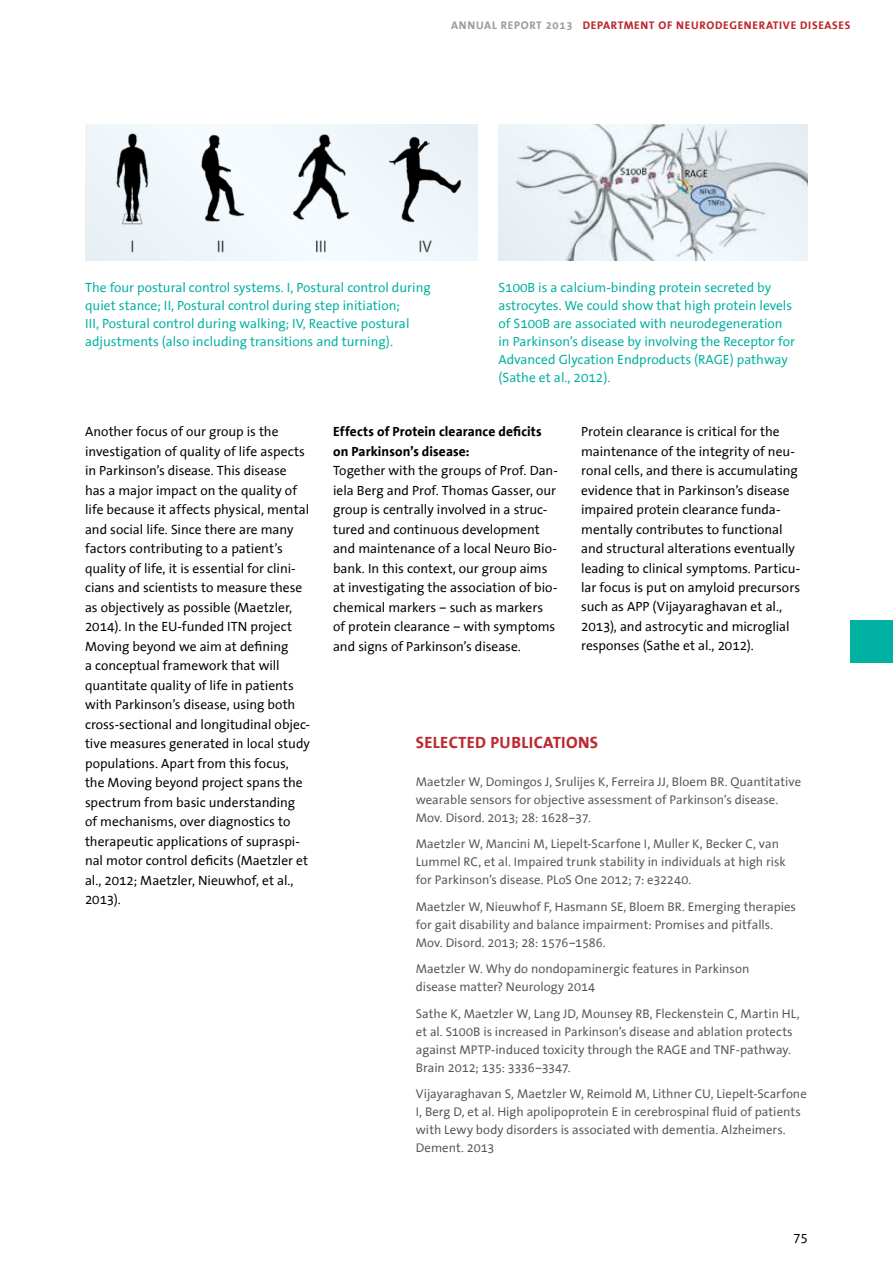
<style>
.page{position:relative;width:893px;height:1263px;background:#fff}
.page>*{position:absolute;margin:0;border:0;box-sizing:border-box;transform-origin:0 0}
.t1{font:700 16.5px "The Sans Office";letter-spacing:.02em;color:#bc292e}
.t2{font:13.5px/19.5px "The Sans Office";color:#000}
.t3{font:13.5px/18px "The Sans Office";color:#00b0a0}
.t4{font:700 13.5px/19.5px "The Sans Office";letter-spacing:.005em;color:#000}
.t5{font:12.75px/18px "The Sans Office";color:#565656}
.t6{font:700 11.25px "The Sans Office";letter-spacing:.06em;color:#bc292e}
.s1{color:#9c9d9d}
</style>
<div class="page">
<img style="left:498px;top:124px;width:310px;height:137px">
<div style="left:85px;top:124px;width:392px;height:137px;background:#edf4f9"></div>
<img style="left:116px;top:133px;width:346px;height:120px">
<div style="left:850px;top:620px;width:43px;height:43px;background:#00b0a0"></div>
<p class="t6" style="left:451px;top:20px;width:401px"><span class="s1">ANNUAL REPORT 2013</span> DEPARTMENT OF NEURODEGENERATIVE DISEASES</p>
<p class="t3" style="left:85px;top:279px;width:347px">The four postural control systems. I, Postural control during quiet stance; II, Postural control during step initiation;<br>III, Postural control during walking; IV, Reactive postural adjustments (also including transitions and turning).</p>
<p class="t3" style="left:498px;top:279px;width:298px">S100B is a calcium-binding protein secreted by astrocytes. We could show that high protein levels of S100B are associated with neurodegeneration in Parkinson’s disease by involving the Receptor for Advanced Glycation Endproducts (RAGE) pathway (Sathe et al., 2012).</p>
<p class="t2" style="left:85px;top:422px;width:226px">Another focus of our group is the investigation of quality of life aspects in Parkinson’s disease. This disease has a major impact on the quality of life because it affects physical, mental and social life. Since there are many factors contributing to a patient’s quality of life, it is essential for clini&shy;cians and scientists to measure these as objectively as possible (Maetzler, 2014). In the EU-funded ITN project Moving beyond we aim at defining<br>a conceptual framework that will quantitate quality of life in patients with Parkinson’s disease, using both cross-sectional and longitudinal objec&shy;tive measures generated in local study populations. Apart from this focus, the Moving beyond project spans the spectrum from basic understanding of mechanisms, over diagnostics to therapeutic applications of supraspi&shy;nal motor control deficits (Maetzler et al., 2012; Maetzler, Nieuwhof, et al., 2013).</p>
<p class="t4" style="left:333px;top:422px;width:210px">EFFECTS OF PROTEIN CLEARANCE DEFICITS<br>ON PARKINSON’S DISEASE:</p>
<p class="t2" style="left:333px;top:461px;width:226px">Together with the groups of Prof. Dan&shy;iela Berg and Prof. Thomas Gasser, our group is centrally involved in a struc&shy;tured and continuous development and maintenance of a local Neuro Bio&shy;bank. In this context, our group aims at investigating the association of bio&shy;chemical markers – such as markers of protein clearance – with symptoms and signs of Parkinson’s disease.</p>
<p class="t2" style="left:581px;top:422px;width:221px">Protein clearance is critical for the maintenance of the integrity of neu&shy;ronal cells, and there is accumulating evidence that in Parkinson’s disease impaired protein clearance funda&shy;mentally contributes to functional and structural alterations eventually leading to clinical symptoms. Particu&shy;lar focus is put on amyloid precursors such as APP (Vijayaraghavan et al., 2013), and astrocytic and microglial responses (Sathe et al., 2012).</p>
<p class="t1" style="left:416px;top:734px;width:184px">SELECTED PUBLICATIONS</p>
<p class="t5" style="left:416px;top:773px;width:387px">Maetzler W, Domingos J, Srulijes K, Ferreira JJ, Bloem BR. Quantitative wearable sensors for objective assessment of Parkinson’s disease.<br>Mov. Disord. 2013; 28: 1628–37.</p>
<p class="t5" style="left:416px;top:835px;width:371px">Maetzler W, Mancini M, Liepelt-Scarfone I, Muller K, Becker C, van<br>Lummel RC, et al. Impaired trunk stability in individuals at high risk for Parkinson’s disease. PLoS One 2012; 7: e32240.</p>
<p class="t5" style="left:416px;top:898px;width:382px">Maetzler W, Nieuwhof F, Hasmann SE, Bloem BR. Emerging therapies for gait disability and balance impairment: Promises and pitfalls.<br>Mov. Disord. 2013; 28: 1576–1586.</p>
<p class="t5" style="left:416px;top:960px;width:335px">Maetzler W. Why do nondopaminergic features in Parkinson disease matter? Neurology 2014</p>
<p class="t5" style="left:416px;top:1005px;width:385px">Sathe K, Maetzler W, Lang JD, Mounsey RB, Fleckenstein C, Martin HL, et al. S100B is increased in Parkinson’s disease and ablation protects against MPTP-induced toxicity through the RAGE and TNF-pathway.<br>Brain 2012; 135: 3336–3347.</p>
<p class="t5" style="left:416px;top:1085px;width:393px">Vijayaraghavan S, Maetzler W, Reimold M, Lithner CU, Liepelt-Scarfone I, Berg D, et al. High apolipoprotein E in cerebrospinal fluid of patients with Lewy body disorders is associated with dementia. Alzheimers.<br>Dement. 2013</p>
<p class="t2" style="left:793px;top:1228px;width:16px">75</p>
</div>
